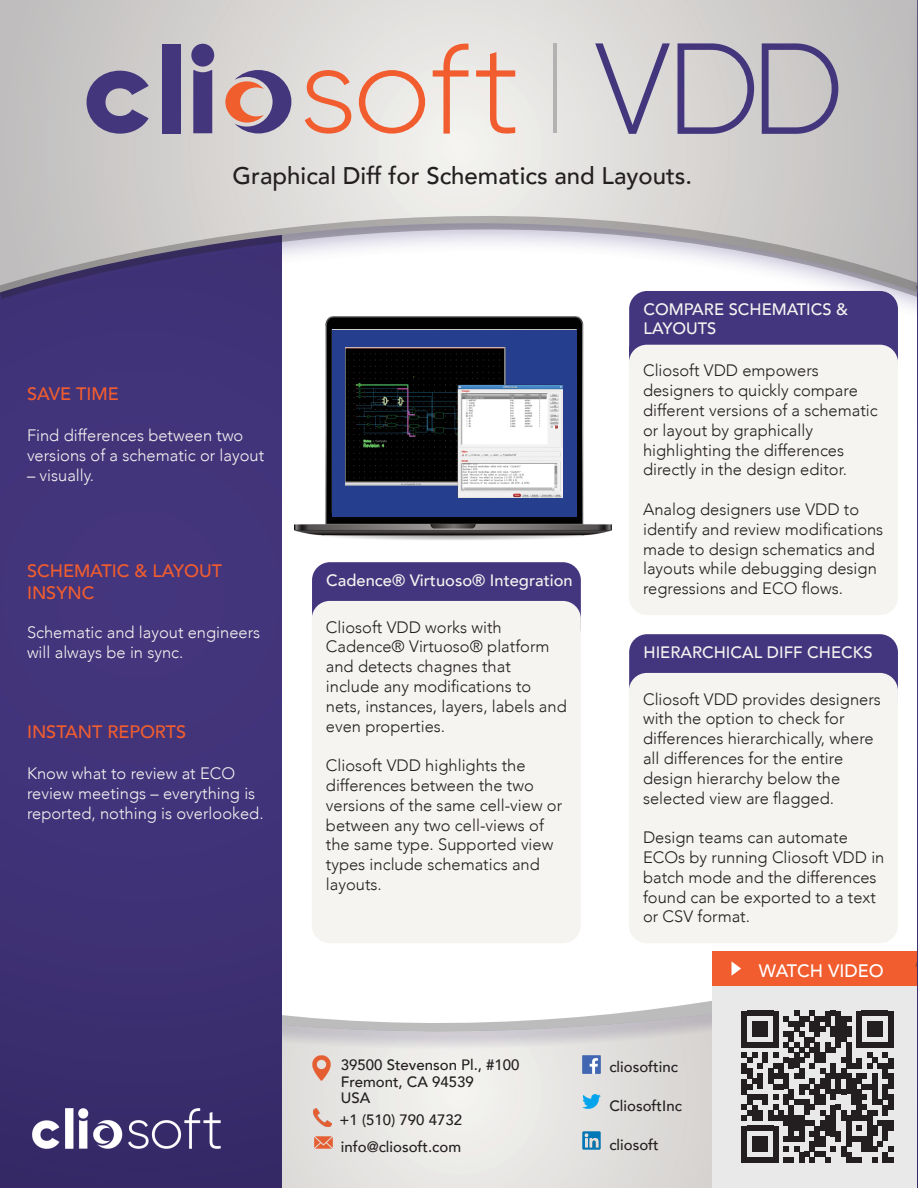
<style>
.page{position:relative;width:918px;height:1188px;background:#fff}
.page>*{position:absolute;margin:0;border:0;box-sizing:border-box;transform-origin:0 0}
.Cliosoft_-_Tagline{font:500 24px "Avenir";color:#231f20}
.Cliosoft_-_Title_2_c{font:500 18px/21.6px "Avenir";color:#f15d2e}
.t1{font:500 18px "Avenir";color:#fff}
.Cliosoft_-_body_copy{font:300 16.5px/19.8px "Avenir";color:#231f20}
.Cliosoft_-_body_copy-2{font:300 16.5px/19.8px "Avenir";color:#f5f4f1}
.Cliosoft_-_Title_2_c-2{font:500 16.5px/19.8px "Avenir";color:#f5f4f1}
.Cliosoft_body_left_a{font:500 15px "Avenir";color:#231f20}
</style>
<div class="page">
<div style="left:0;top:976px;width:918px;height:212px;background:#342865;opacity:.16"></div>
<svg style="left:0;top:321px;width:281px;height:867px;background:#3f3176"></svg>
<div style="left:0;top:0;width:918px;height:321px;background:#44367e;opacity:.35"></div>
<svg style="left:0;top:0;width:908px;height:214px;background:#d6d4d2"></svg>
<hr style="left:553px;top:43px;width:4px;height:90px;background:#b2b2b2">
<svg style="left:595px;top:43px;width:75px;height:91px;background:#c1bcc8"></svg>
<svg style="left:678px;top:43px;width:76px;height:91px;background:#afaaba"></svg>
<svg style="left:762px;top:43px;width:76px;height:91px;background:#a7a2b4"></svg>
<svg style="left:87px;top:71px;width:62px;height:63px;background:#7e759d"></svg>
<div style="left:162px;top:44px;width:19px;height:90px;background:#43367d"></div>
<svg style="left:305px;top:70px;width:46px;height:64px;background:#e7b7a7"></svg>
<svg style="left:359px;top:70px;width:66px;height:64px;background:#ecc3b4"></svg>
<svg style="left:433px;top:42px;width:36px;height:92px;background:#eec8ba"></svg>
<svg style="left:476px;top:52px;width:39px;height:83px;background:#edc8ba"></svg>
<svg style="left:225px;top:70px;width:66px;height:63px;background:#aa8b99"></svg>
<svg style="left:193px;top:70px;width:19px;height:63px"></svg>
<div style="left:191px;top:44px;width:23px;height:23px;background:#43367d;border-radius:50%"></div>
<img style="left:32px;top:1109px;width:188px;height:39px">
<img style="left:313px;top:1055px;width:18px;height:25px">
<img style="left:314px;top:1137px;width:18px;height:12px">
<img style="left:313px;top:1108px;width:18px;height:19px">
<img style="left:583px;top:1055px;width:18px;height:18px">
<img style="left:583px;top:1094px;width:18px;height:15px">
<img style="left:583px;top:1132px;width:18px;height:18px">
<svg style="left:0;top:214px;width:908px;height:86px"></svg>
<img style="left:295px;top:317px;width:316px;height:223px">
<div style="left:713px;top:985px;width:205px;height:203px;background:#e9e9e9"></div>
<svg style="left:742px;top:1011px;width:151px;height:151px"></svg>
<div style="left:713px;top:951px;width:205px;height:35px;background:#f15d2e"></div>
<svg style="left:732px;top:962px;width:9px;height:14px"></svg>
<hr style="left:916px;top:976px;width:2px;height:212px;background:#e9e9e9">
<svg style="left:917px;top:321px;width:1px;height:867px"></svg>
<div style="left:908px;top:0;width:10px;height:321px;background:#44367e;opacity:.35"></div>
<svg style="left:914px;top:0;width:4px;height:300px"></svg>
<div style="left:332px;top:330px;width:244px;height:187px;background:#253f8e"></div>
<img style="left:345px;top:347px;width:217px;height:150px">
<div style="left:629px;top:291px;width:269px;height:83px;background:#44367e;border-radius:18px"></div>
<div style="left:629px;top:345px;width:269px;height:270px;background:#f5f4f1;border-radius:18px"></div>
<div style="left:629px;top:634px;width:269px;height:84px;background:#44367e;border-radius:18px"></div>
<div style="left:629px;top:673px;width:269px;height:270px;background:#f5f4f1;border-radius:18px"></div>
<div style="left:312px;top:562px;width:269px;height:84px;background:#44367e;border-radius:18px"></div>
<div style="left:312px;top:601px;width:269px;height:342px;background:#f5f4f1;border-radius:18px"></div>
<p class="Cliosoft_-_Tagline" style="left:233px;top:155px;width:461px">Graphical Diff for Schematics and Layouts.</p>
<p class="Cliosoft_-_Title_2_c" style="left:27px;top:382px;width:93px">SAVE TIME</p>
<p class="Cliosoft_-_body_copy-2" style="left:27px;top:425px;width:239px">Find differences between two versions of a schematic or layout</p>
<p class="Cliosoft_-_body_copy-2" style="left:27px;top:465px;width:69px">– visually.</p>
<p class="Cliosoft_-_Title_2_c" style="left:27px;top:559px;width:197px">SCHEMATIC &amp; LAYOUT<br>INSYNC</p>
<p class="Cliosoft_-_body_copy-2" style="left:27px;top:623px;width:235px">Schematic and layout engineers will always be in sync.</p>
<p class="Cliosoft_-_Title_2_c" style="left:27px;top:720px;width:161px">INSTANT REPORTS</p>
<p class="Cliosoft_-_body_copy-2" style="left:27px;top:764px;width:238px">Know what to review at ECO review meetings – everything is reported, nothing is overlooked.</p>
<p class="Cliosoft_-_Title_2_c-2" style="left:326px;top:569px;width:248px">Cadence® Virtuoso® Integration</p>
<p class="Cliosoft_-_body_copy" style="left:326px;top:617px;width:242px">Cliosoft VDD works with<br>Cadence® Virtuoso® platform and detects chagnes that include any modifications to nets, instances, layers, labels and even properties.</p>
<p class="Cliosoft_-_body_copy" style="left:326px;top:756px;width:238px">Cliosoft VDD highlights the differences between the two versions of the same cell-view or between any two cell-views of the same type. Supported view types include schematics and layouts.</p>
<p class="Cliosoft_body_left_a" style="left:341px;top:1052px;width:180px">39500 Stevenson Pl., #100</p>
<p class="Cliosoft_body_left_a" style="left:341px;top:1068px;width:135px">Fremont, CA 94539</p>
<p class="Cliosoft_body_left_a" style="left:341px;top:1085px;width:31px">USA</p>
<p class="Cliosoft_body_left_a" style="left:341px;top:1134px;width:122px">info@cliosoft.com</p>
<p class="Cliosoft_body_left_a" style="left:340px;top:1107px;width:124px">+1 (510) 790 4732</p>
<p class="Cliosoft_-_Title_2_c-2" style="left:643px;top:298px;width:206px">COMPARE SCHEMATICS &amp;<br>LAYOUTS</p>
<p class="Cliosoft_-_body_copy" style="left:643px;top:361px;width:236px">Cliosoft VDD empowers designers to quickly compare different versions of a schematic or layout by graphically highlighting the differences directly in the design editor.</p>
<p class="Cliosoft_-_body_copy" style="left:643px;top:499px;width:242px">Analog designers use VDD to identify and review modifications made to design schematics and layouts while debugging design regressions and ECO flows.</p>
<p class="Cliosoft_-_Title_2_c-2" style="left:643px;top:641px;width:231px">HIERARCHICAL DIFF CHECKS</p>
<p class="Cliosoft_-_body_copy" style="left:643px;top:689px;width:239px">Cliosoft VDD provides designers with the option to check for differences hierarchically, where all differences for the entire design hierarchy below the selected view are flagged.</p>
<p class="Cliosoft_-_body_copy" style="left:643px;top:828px;width:243px">Design teams can automate<br>ECOs by running Cliosoft VDD in batch mode and the differences found can be exported to a text or CSV format.</p>
<p class="Cliosoft_body_left_a" style="left:609px;top:1053px;width:70px">cliosoftinc</p>
<p class="Cliosoft_body_left_a" style="left:609px;top:1092px;width:74px">CliosoftInc</p>
<p class="Cliosoft_body_left_a" style="left:609px;top:1131px;width:51px">cliosoft</p>
<p class="t1" style="left:759px;top:955px;width:126px">WATCH VIDEO</p>
</div>
